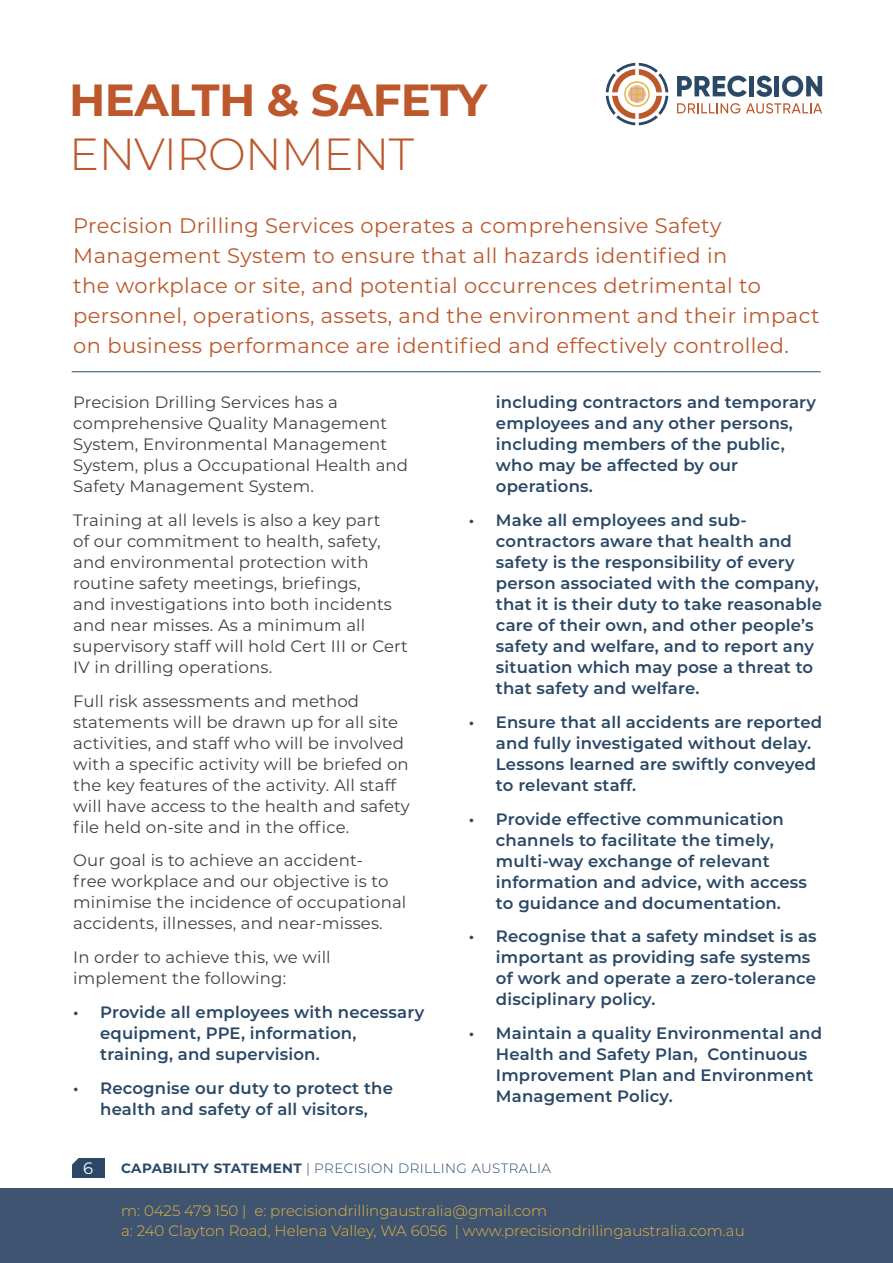
<style>
.page{position:relative;width:893px;height:1263px;background:#fff}
.page>*{position:absolute;margin:0;border:0;box-sizing:border-box;transform-origin:0 0}
.t1{font:700 45px "Montserrat";letter-spacing:-.015em;color:#bc582c}
.t2{font:300 45px "Montserrat";letter-spacing:-.015em;color:#bc582c}
.t3{font:21px/30px "Montserrat";letter-spacing:.02em;color:#bc582c}
.t4{font:600 16.5px/21px "Montserrat";letter-spacing:.01em;color:#2a4866}
.t5{font:16.5px/21px "Montserrat";letter-spacing:.01em;color:#414042}
.t6{font:16.5px "Montserrat";color:#fff}
.t7{font:300 15px/20.2px "Montserrat";color:#e4b53d}
.t8{font:300 13.5px "Montserrat";letter-spacing:.03em;color:#2a4866}
.s1{font-weight:700}
</style>
<div class="page">
<hr style="left:72px;top:371px;width:749px;height:1px;background:#2a4866">
<svg style="left:677px;top:76px;width:70px;height:21px"></svg>
<div style="left:749px;top:76px;width:5px;height:20px;background:#2b4866"></div>
<svg style="left:756px;top:76px;width:16px;height:21px"></svg>
<div style="left:774px;top:76px;width:5px;height:20px;background:#2b4866"></div>
<svg style="left:782px;top:76px;width:40px;height:21px"></svg>
<svg style="left:677px;top:103px;width:145px;height:11px"></svg>
<svg style="left:606px;top:63px;width:62px;height:62px"></svg>
<div style="left:0;top:1188px;width:893px;height:75px;background:#3f5471"></div>
<div style="left:72px;top:1158px;width:33px;height:19px;background:#2a4866"></div>
<svg style="left:72px;top:1158px;width:7px;height:7px"></svg>
<h1 class="t1" style="left:69px;top:67px;width:420px">HEALTH &amp; SAFETY</h1>
<h1 class="t2" style="left:69px;top:123px;width:346px">ENVIRONMENT</h1>
<p class="t3" style="left:73px;top:210px;width:748px">Precision Drilling Services operates a comprehensive Safety Management System to ensure that all hazards identified in<br>the workplace or site, and potential occurrences detrimental to personnel, operations, assets, and the environment and their impact on business performance are identified and effectively controlled.</p>
<p class="t5" style="left:73px;top:391px;width:336px">Precision Drilling Services has a comprehensive Quality Management System, Environmental Management System, plus a Occupational Health and Safety Management System.</p>
<p class="t5" style="left:73px;top:509px;width:336px">Training at all levels is also a key part<br>of our commitment to health, safety, and environmental protection with routine safety meetings, briefings,<br>and investigations into both incidents and near misses. As a minimum all supervisory staff will hold Cert III or Cert IV in drilling operations.</p>
<p class="t5" style="left:73px;top:690px;width:338px">Full risk assessments and method statements will be drawn up for all site activities, and staff who will be involved with a specific activity will be briefed on the key features of the activity. All staff will have access to the health and safety file held on-site and in the office.</p>
<p class="t5" style="left:73px;top:849px;width:335px">Our goal is to achieve an accident-<br>free workplace and our objective is to minimise the incidence of occupational accidents, illnesses, and near-misses.</p>
<p class="t5" style="left:73px;top:946px;width:259px">In order to achieve this, we will implement the following:</p>
<p class="t4" style="left:100px;top:1001px;width:326px;text-indent:-27px">• Provide all employees with necessary equipment, PPE, information, training, and supervision.</p>
<p class="t4" style="left:73px;top:1077px;width:321px;text-align:center">• Recognise our duty to protect the health and safety of all visitors,</p>
<p class="t4" style="left:496px;top:391px;width:322px">including contractors and temporary employees and any other persons, including members of the public, who may be affected by our operations.</p>
<p class="t4" style="left:496px;top:509px;width:328px;text-indent:-27px">• Make all employees and sub&shy;contractors aware that health and safety is the responsibility of every person associated with the company, that it is their duty to take reasonable care of their own, and other people’s safety and welfare, and to report any situation which may pose a threat to that safety and welfare.</p>
<p class="t4" style="left:496px;top:711px;width:328px;text-indent:-27px">• Ensure that all accidents are reported and fully investigated without delay.<br>Lessons learned are swiftly conveyed to relevant staff.</p>
<p class="t4" style="left:496px;top:807px;width:313px;text-indent:-27px">• Provide effective communication channels to facilitate the timely, multi-way exchange of relevant information and advice, with access to guidance and documentation.</p>
<p class="t4" style="left:496px;top:925px;width:322px;text-indent:-27px">• Recognise that a safety mindset is as important as providing safe systems of work and operate a zero-tolerance disciplinary policy.</p>
<p class="t4" style="left:496px;top:1022px;width:328px;text-indent:-27px">• Maintain a quality Environmental and<br>Health and Safety Plan, Continuous<br>Improvement Plan and Environment<br>Management Policy.</p>
<p class="t6" style="left:83px;top:1156px;width:12px">6</p>
<p class="t8" style="left:121px;top:1158px;width:431px"><span class="s1">CAPABILITY STATEMENT</span> | PRECISION DRILLING AUSTRALIA</p>
<p class="t7" style="left:121px;top:1200px;width:625px">m: 0425 479 150 | e: precisiondrillingaustralia@gmail.com<br>a: 240 Clayton Road, Helena Valley, WA 6056 | www.precisiondrillingaustralia.com.au</p>
</div>
